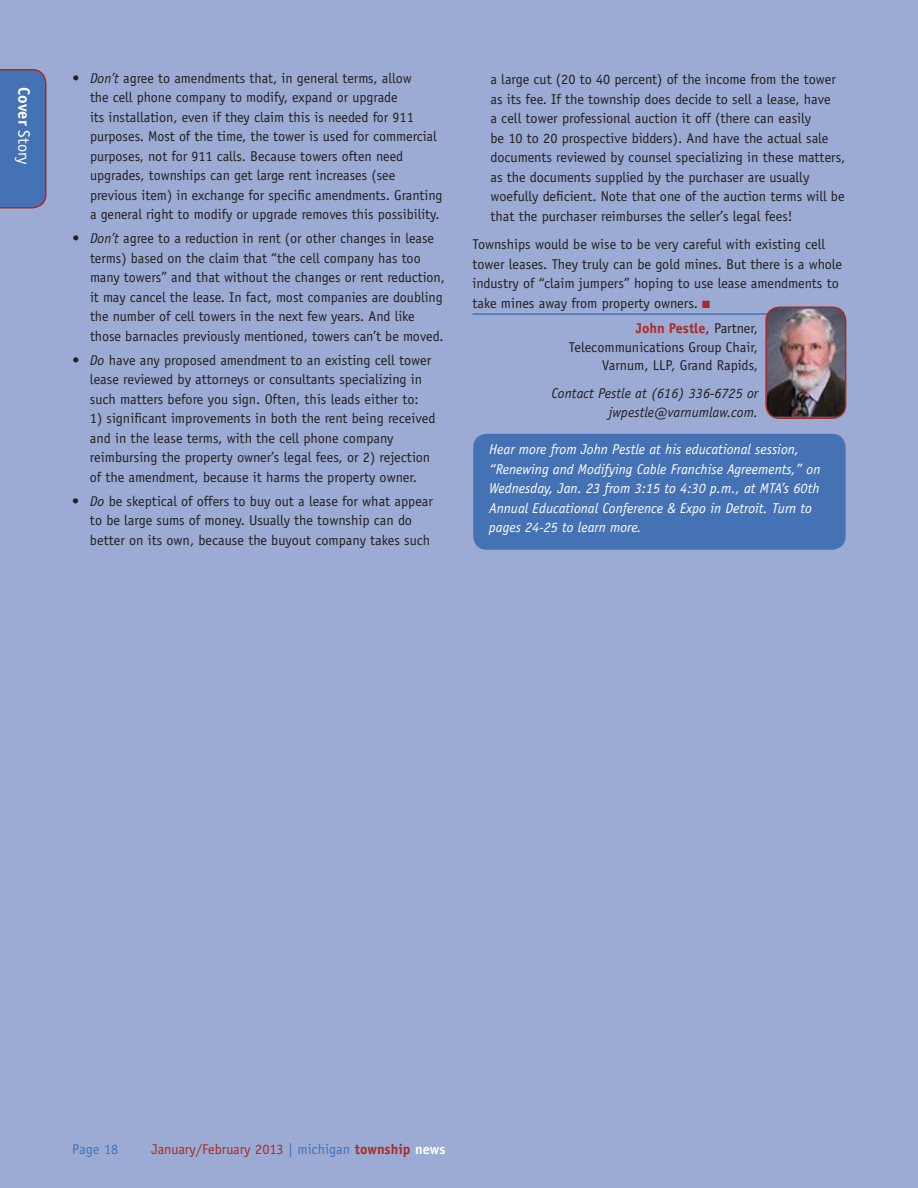
<style>
.page{position:relative;width:918px;height:1188px;background:#fff}
.page>*{position:absolute;margin:0;border:0;box-sizing:border-box;transform-origin:0 0}
.t1{font:700 16.5px "Officina Sans";color:#fff}
.t2{font:14.25px/19.5px "Officina Sans";color:#231f20}
.t3{font:italic 14.25px/19.5px "Officina Sans";color:#fff}
.t4{font:italic 14.25px/18.8px "Officina Sans";color:#231f20;text-align:right}
.t5{font:14.25px "Officina Sans";color:#ac2a24}
.t6{font:14.25px "Officina Sans";color:#4472b5}
.s1{font-weight:400}
.s2{font-style:italic}
.s3{color:#ac2a24}
.s4{font-weight:700;color:#ac2a24}
.s5{color:#4472b5}
.s6{font-weight:700}
.s7{font-weight:700;color:#fff}
</style>
<div class="page">
<div style="left:0;top:0;width:917px;height:1188px;background:#9babd4"></div>
<div style="left:0;top:69px;width:46px;height:140px;background:#4472b5"></div>
<hr style="left:472px;top:313px;width:360px;height:2px;background:#4472b5">
<img style="left:768px;top:308px;width:78px;height:109px">
<div style="left:765px;top:306px;width:81px;height:113px;border:2px solid #ac2a24;border-radius:14px"></div>
<div style="left:473px;top:434px;width:373px;height:116px;background:#4472b5;border-radius:14px"></div>
<p class="t1" style="left:31px;top:87px;width:79px;rotate:90deg">Cover <span class="s1">Story</span></p>
<p class="t1" style="left:26px;top:90px;width:67px;rotate:90deg">News<span class="s1">Wire</span></p>
<p class="t2" style="left:90px;top:69px;width:354px;text-indent:-18px"><span class="s2">• Don’t</span> agree to amendments that, in general terms, allow<br>the cell phone company to modify, expand or upgrade<br>its installation, even if they claim this is needed for 911 purposes. Most of the time, the tower is used for commercial purposes, not for 911 calls. Because towers often need upgrades, townships can get large rent increases (see previous item) in exchange for specific amendments. Granting a general right to modify or upgrade removes this possibility.</p>
<p class="t2" style="left:90px;top:230px;width:356px;text-indent:-18px"><span class="s2">• Don’t</span> agree to a reduction in rent (or other changes in lease terms) based on the claim that “the cell company has too many towers” and that without the changes or rent reduction, it may cancel the lease. In fact, most companies are doubling the number of cell towers in the next few years. And like those barnacles previously mentioned, towers can’t be moved.</p>
<p class="t2" style="left:90px;top:351px;width:343px;text-indent:-18px"><span class="s2">• Do</span> have any proposed amendment to an existing cell tower lease reviewed by attorneys or consultants specializing in such matters before you sign. Often, this leads either to:</p>
<p class="t2" style="left:90px;top:410px;width:347px">1) significant improvements in both the rent being received and in the lease terms, with the cell phone company reimbursing the property owner’s legal fees, or 2) rejection of the amendment, because it harms the property owner.</p>
<p class="t2" style="left:90px;top:492px;width:345px;text-indent:-18px"><span class="s2">• Do</span> be skeptical of offers to buy out a lease for what appear to be large sums of money. Usually the township can do better on its own, because the buyout company takes such</p>
<p class="t2" style="left:490px;top:71px;width:356px">a large cut (20 to 40 percent) of the income from the tower as its fee. If the township does decide to sell a lease, have<br>a cell tower professional auction it off (there can easily<br>be 10 to 20 prospective bidders). And have the actual sale documents reviewed by counsel specializing in these matters, as the documents supplied by the purchaser are usually woefully deficient. Note that one of the auction terms will be that the purchaser reimburses the seller’s legal fees!</p>
<p class="t2" style="left:472px;top:236px;width:371px">Townships would be wise to be very careful with existing cell tower leases. They truly can be gold mines. But there is a whole industry of “claim jumpers” hoping to use lease amendments to take mines away from property owners. <span class="s3">■</span></p>
<p class="t2" style="left:569px;top:320px;width:191px;line-height:18.8px;text-align:right"><span class="s4">John Pestle</span>, Partner,<br>Telecommunications Group Chair,<br>Varnum, LLP, Grand Rapids,</p>
<p class="t4" style="left:552px;top:385px;width:208px">Contact Pestle at (616) 336-6725 or jwpestle@varnumlaw.com.</p>
<p class="t3" style="left:489px;top:441px;width:333px">Hear more from John Pestle at his educational session, “Renewing and Modifying Cable Franchise Agreements,” on Wednesday, Jan. 23 from 3:15 to 4:30 p.m., at MTA’s 60th Annual Educational Conference &amp; Expo in Detroit. Turn to pages 24-25 to learn more.</p>
<p class="t6" style="left:72px;top:1144px;width:48px">Page 18</p>
<p class="t5" style="left:152px;top:1144px;width:295px">January/February 2013 <span class="s5">| michigan</span> <span class="s6">township</span> <span class="s7">news</span></p>
</div>
